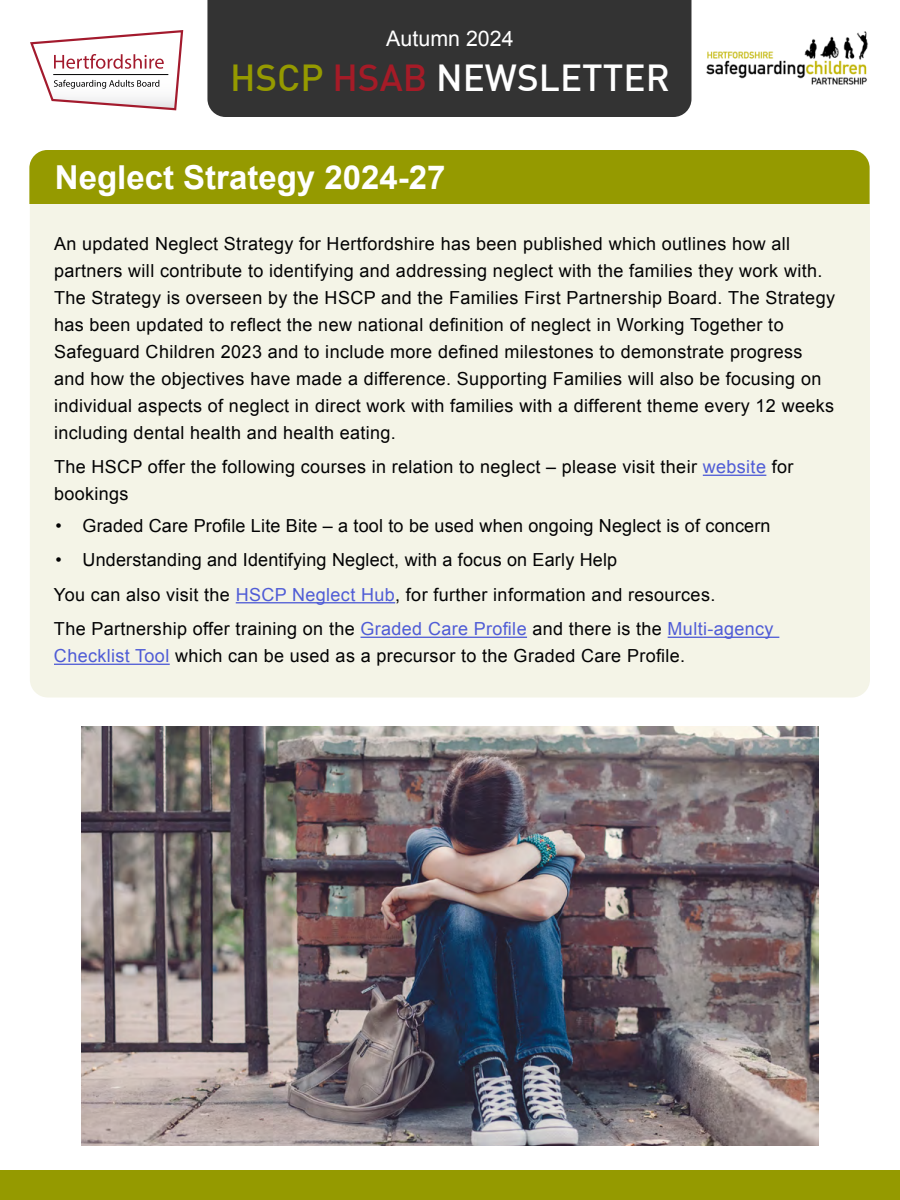
<style>
.page{position:relative;width:900px;height:1200px;background:#fff}
.page>*{position:absolute;margin:0;border:0;box-sizing:border-box;transform-origin:0 0}
.t1{font:500 36.9px "DIN";color:#fff}
.t2{font:700 33px "Arial";color:#fff}
.t3{font:21.45px "Arial";color:#fff}
.t4{font:18px/27px "Arial";letter-spacing:.02em;color:#020203}
.s1{color:#959a00}
.s2{color:#a51b27}
.s3{color:#4f5cd6}
</style>
<div class="page">
<div style="left:0;top:1170px;width:900px;height:30px;background:#959a00"></div>
<div style="left:207px;top:0;width:484px;height:117px;background:#333"></div>
<img style="left:706px;top:31px;width:162px;height:54px">
<svg style="left:30px;top:30px;width:154px;height:81px"></svg>
<div style="left:30px;top:150px;width:840px;height:548px;background:#f4f4e7;border-radius:18px"></div>
<hr style="left:703px;top:475px;width:63px;height:1px;background:#4f5cd6">
<hr style="left:236px;top:602px;width:159px;height:1px;background:#4f5cd6">
<hr style="left:361px;top:637px;width:166px;height:1px;background:#4f5cd6">
<hr style="left:668px;top:637px;width:111px;height:1px;background:#4f5cd6">
<hr style="left:54px;top:664px;width:116px;height:1px;background:#4f5cd6">
<div style="left:29px;top:150px;width:841px;height:54px;background:#959a00"></div>
<img style="left:81px;top:726px;width:738px;height:420px">
<p class="t3" style="left:386px;top:24px;width:129px">Autumn 2024</p>
<p class="t1" style="left:230px;top:54px;width:441px"><span class="s1">HSCP</span> <span class="s2">HSAB</span> NEWSLETTER</p>
<h2 class="t2" style="left:55px;top:156px;width:392px">Neglect Strategy 2024-27</h2>
<p class="t4" style="left:54px;top:230px;width:783px">An updated Neglect Strategy for Hertfordshire has been published which outlines how all partners will contribute to identifying and addressing neglect with the families they work with.<br>The Strategy is overseen by the HSCP and the Families First Partnership Board. The Strategy has been updated to reflect the new national definition of neglect in Working Together to Safeguard Children 2023 and to include more defined milestones to demonstrate progress and how the objectives have made a difference. Supporting Families will also be focusing on individual aspects of neglect in direct work with families with a different theme every 12 weeks including dental health and health eating.</p>
<p class="t4" style="left:54px;top:454px;width:741px">The HSCP offer the following courses in relation to neglect – please visit their <span class="s3">website</span> for bookings</p>
<p class="t4" style="left:55px;top:512px;width:717px">• Graded Care Profile Lite Bite – a tool to be used when ongoing Neglect is of concern</p>
<p class="t4" style="left:55px;top:547px;width:563px">• Understanding and Identifying Neglect, with a focus on Early Help</p>
<p class="t4" style="left:54px;top:581px;width:663px">You can also visit the <span class="s3">HSCP Neglect Hub</span>, for further information and resources.</p>
<p class="t4" style="left:54px;top:616px;width:721px">The Partnership offer training on the <span class="s3">Graded Care Profile</span> and there is the <span class="s3">Multi-agency<br>Checklist Tool</span> which can be used as a precursor to the Graded Care Profile.</p>
</div>
